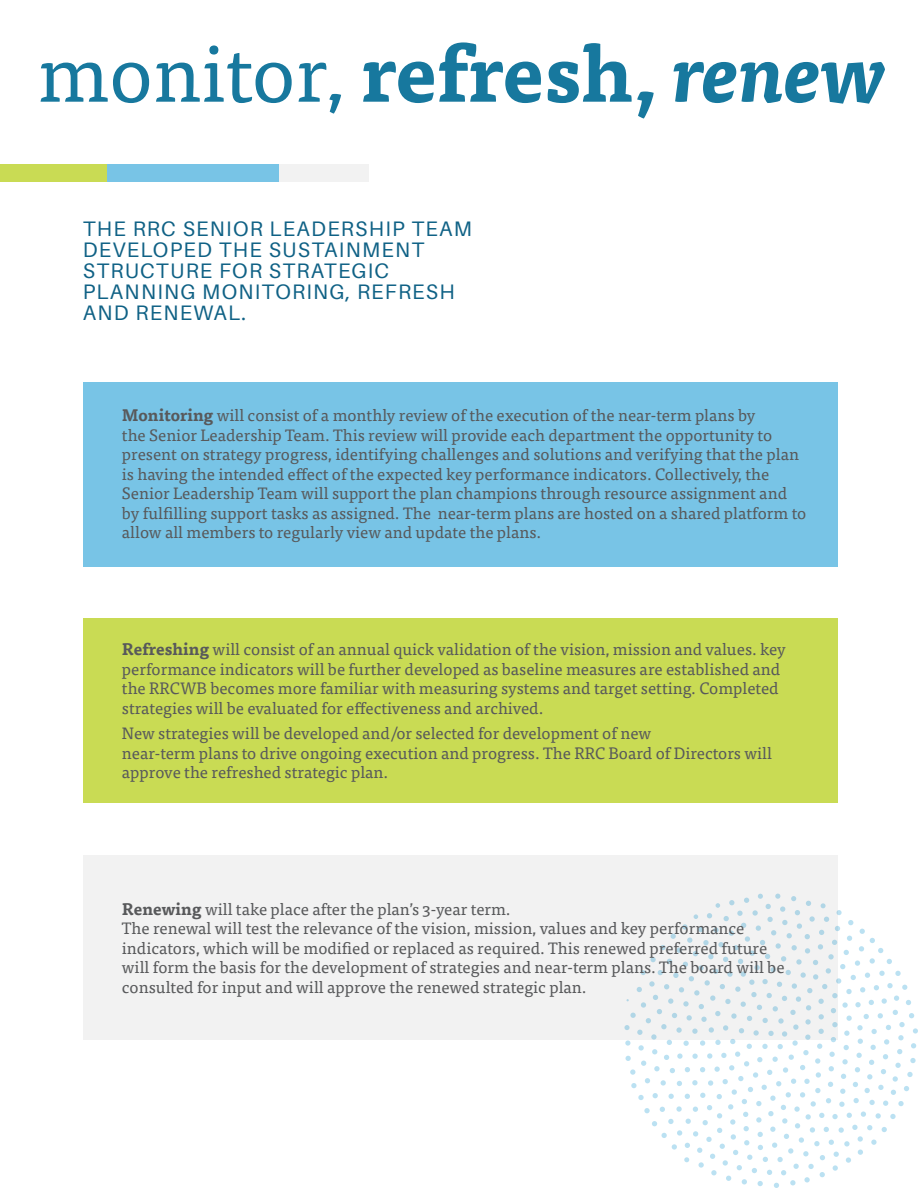
<style>
.page{position:relative;width:918px;height:1188px;background:#fff}
.page>*{position:absolute;margin:0;border:0;box-sizing:border-box;transform-origin:0 0}
.t1{font:79.5px "Tisa Pro";color:#17789e}
.t2{font:21px/21px "Aileron";letter-spacing:.06em;color:#0f6185}
.t3{font:16.5px/19.5px "Tisa Pro";color:#58595b}
.s1{font-weight:700}
.s2{font-weight:700;font-style:italic}
</style>
<div class="page">
<svg style="left:625px;top:894px;width:293px;height:294px"></svg>
<div style="left:83px;top:382px;width:754px;height:184px;background:#78c4e6"></div>
<div style="left:83px;top:619px;width:754px;height:184px;background:#c9db54"></div>
<div style="left:83px;top:856px;width:754px;height:184px;background:#f2f2f2"></div>
<div style="left:278px;top:164px;width:91px;height:18px;background:#f2f2f2"></div>
<div style="left:107px;top:164px;width:171px;height:18px;background:#78c4e6"></div>
<div style="left:0;top:164px;width:107px;height:18px;background:#c9db54"></div>
<h1 class="t1" style="left:38px;top:15px;width:850px">monitor, <span class="s1">refresh,</span> <span class="s2">renew</span></h1>
<p class="t2" style="left:83px;top:218px;width:391px">THE RRC SENIOR LEADERSHIP TEAM<br>DEVELOPED THE SUSTAINMENT<br>STRUCTURE FOR STRATEGIC<br>PLANNING MONITORING, REFRESH<br>AND RENEWAL.</p>
<p class="t3" style="left:122px;top:405px;width:686px"><span class="s1">Monitoring</span> will consist of a monthly review of the execution of the near-term plans by<br>the Senior Leadership Team. This review will provide each department the opportunity to present on strategy progress, identifying challenges and solutions and verifying that the plan is having the intended effect of the expected key performance indicators. Collectively, the Senior Leadership Team will support the plan champions through resource assignment and by fulfilling support tasks as assigned. The near-term plans are hosted on a shared platform to allow all members to regularly view and update the plans.</p>
<p class="t3" style="left:122px;top:639px;width:665px"><span class="s1">Refreshing</span> will consist of an annual quick validation of the vision, mission and values. key performance indicators will be further developed as baseline measures are established and the RRCWB becomes more familiar with measuring systems and target setting. Completed strategies will be evaluated for effectiveness and archived.</p>
<p class="t3" style="left:122px;top:723px;width:652px">New strategies will be developed and/or selected for development of new<br>near-term plans to drive ongoing execution and progress. The RRC Board of Directors will approve the refreshed strategic plan.</p>
<p class="t3" style="left:122px;top:898px;width:664px"><span class="s1">Renewing</span> will take place after the plan’s 3-year term.<br>The renewal will test the relevance of the vision, mission, values and key performance indicators, which will be modified or replaced as required. This renewed preferred future will form the basis for the development of strategies and near-term plans. The board will be consulted for input and will approve the renewed strategic plan.</p>
</div>
